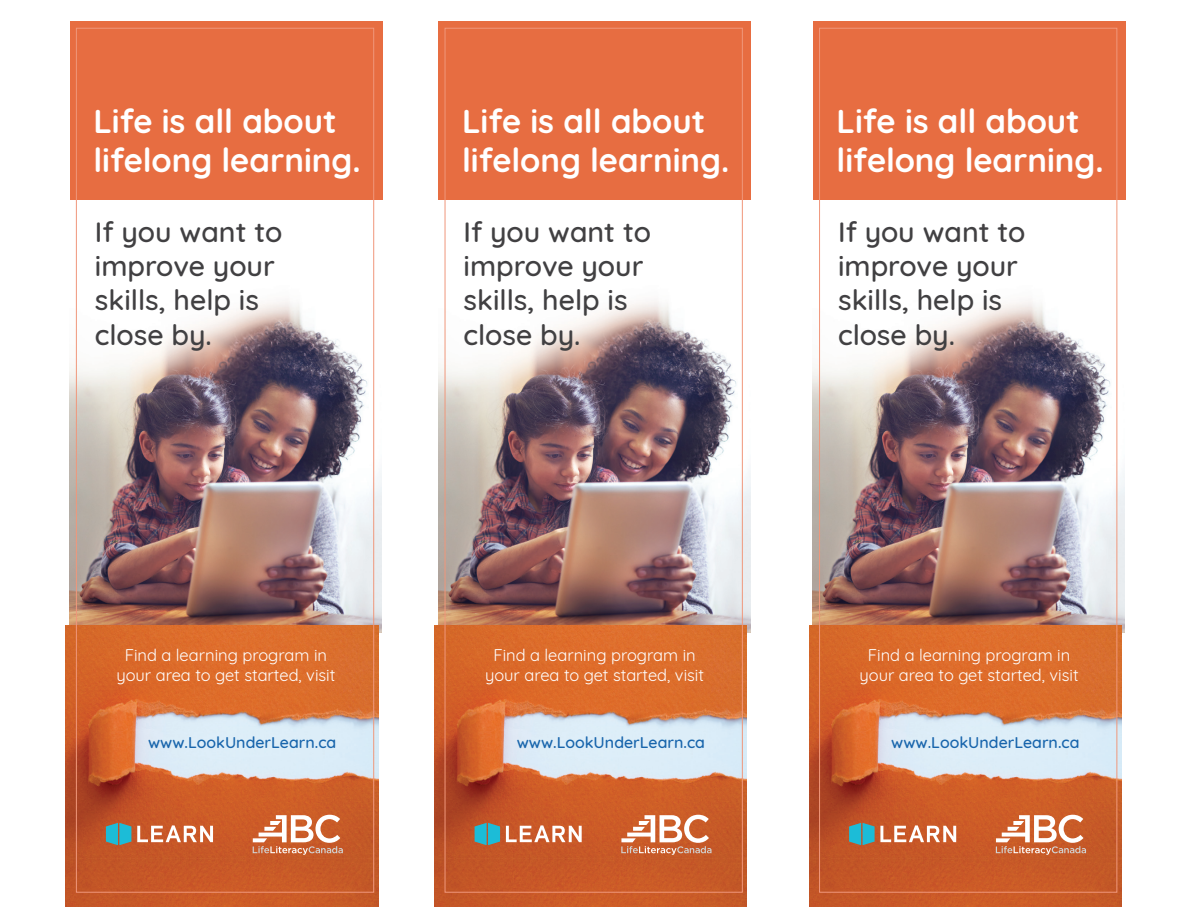
<style>
.page{position:relative;width:1188px;height:918px;background:#fff}
.page>*{position:absolute;margin:0;border:0;box-sizing:border-box;transform-origin:0 0}
.t1{font:700 33px/39.6px "Quicksand";color:#fff}
.t2{font:500 28.5px/34.2px "Quicksand";color:#414042}
.t3{font:16.5px/19.8px "Quicksand";color:#fff;text-align:center}
.t4{font:500 15.9px "Quicksand";color:#1865ac}
</style>
<div class="page">
<img style="left:70px;top:200px;width:312px;height:432px">
<img style="left:66px;top:626px;width:312px;height:280px">
<div style="left:70px;top:21px;width:313px;height:179px;background:#e76d41"></div>
<svg style="left:253px;top:815px;width:90px;height:40px"></svg>
<svg style="left:106px;top:823px;width:25px;height:22px"></svg>
<svg style="left:137px;top:825px;width:76px;height:17px"></svg>
<img style="left:438px;top:200px;width:312px;height:432px">
<img style="left:435px;top:626px;width:312px;height:280px">
<div style="left:438px;top:21px;width:313px;height:179px;background:#e76d41"></div>
<svg style="left:621px;top:815px;width:91px;height:40px"></svg>
<svg style="left:475px;top:823px;width:25px;height:22px"></svg>
<svg style="left:506px;top:825px;width:76px;height:17px"></svg>
<img style="left:813px;top:200px;width:312px;height:432px">
<img style="left:809px;top:626px;width:312px;height:280px">
<div style="left:813px;top:21px;width:313px;height:179px;background:#e76d41"></div>
<svg style="left:996px;top:815px;width:90px;height:40px"></svg>
<svg style="left:849px;top:823px;width:107px;height:22px"></svg>
<h1 class="t1" style="left:93px;top:98px;width:269px">Life is all about lifelong learning.</h1>
<h2 class="t2" style="left:95px;top:212px;width:189px">If you want to improve your skills, help is close by.</h2>
<h1 class="t1" style="left:462px;top:98px;width:269px">Life is all about lifelong learning.</h1>
<h2 class="t2" style="left:464px;top:212px;width:189px">If you want to improve your skills, help is close by.</h2>
<h1 class="t1" style="left:837px;top:98px;width:269px">Life is all about lifelong learning.</h1>
<h2 class="t2" style="left:838px;top:212px;width:189px">If you want to improve your skills, help is close by.</h2>
<p class="t3" style="left:116px;top:644px;width:221px">Find a learning program in your area to get started, visit</p>
<p class="t4" style="left:148px;top:730px;width:190px">www.LookUnderLearn.ca</p>
<p class="t3" style="left:485px;top:644px;width:221px">Find a learning program in your area to get started, visit</p>
<p class="t4" style="left:517px;top:730px;width:190px">www.LookUnderLearn.ca</p>
<p class="t3" style="left:860px;top:644px;width:221px">Find a learning program in your area to get started, visit</p>
<p class="t4" style="left:891px;top:730px;width:190px">www.LookUnderLearn.ca</p>
</div>
